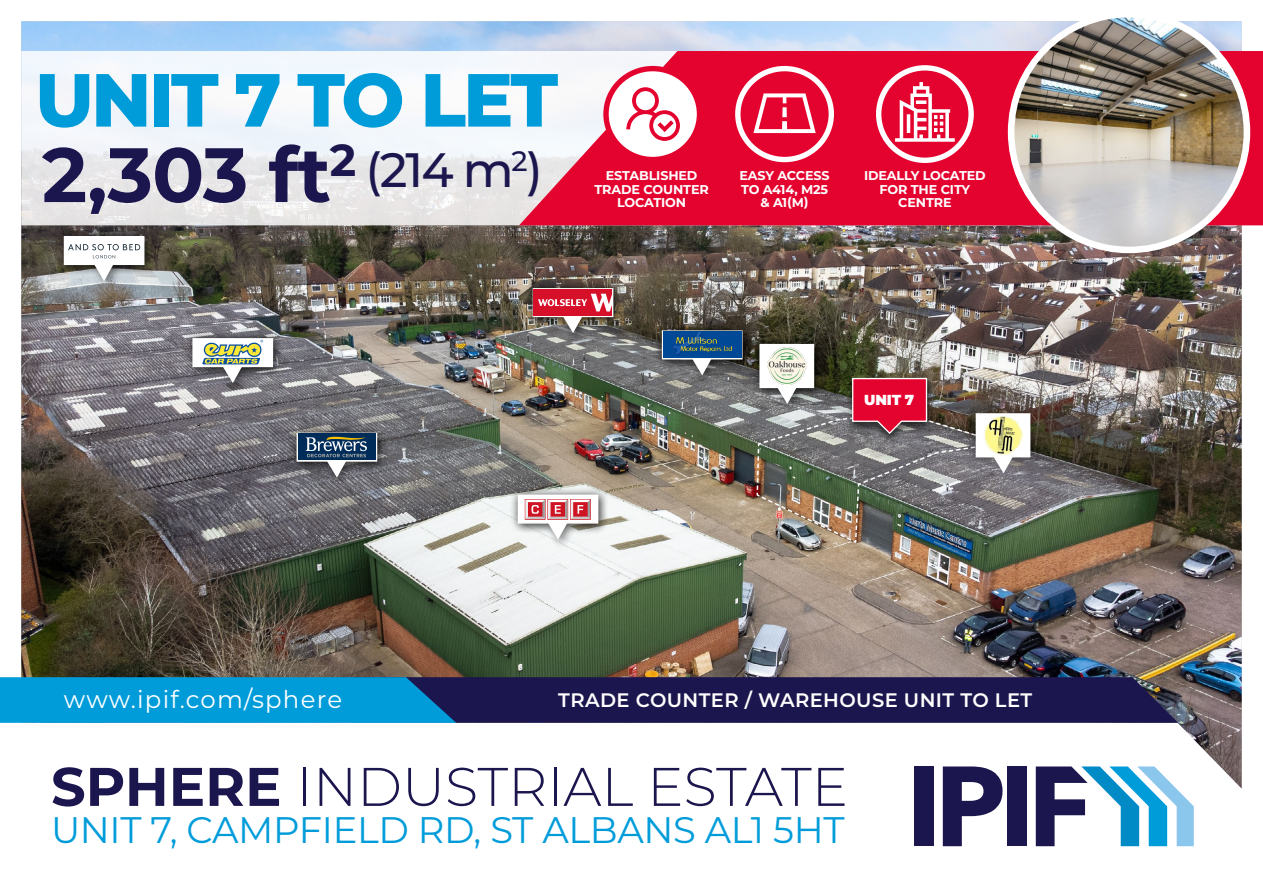
<style>
.page{position:relative;width:1263px;height:893px;background:#fff}
.page>*{position:absolute;margin:0;border:0;box-sizing:border-box;transform-origin:0 0}
.t1{font:700 76.8px "Montserrat";color:#1c164e}
.t2{font:800 75px "Montserrat";letter-spacing:-.04em;color:#009cda}
.t3{font:300 54.3px "Montserrat";color:#1c164e}
.t4{font:36.9px "Montserrat";letter-spacing:-.01em;color:#009cda}
.t5{font:24.45px "Montserrat";letter-spacing:.05em;color:#fff}
.t6{font:600 19.5px "Montserrat";letter-spacing:.02em;color:#fff}
.t7{font:900 14.55px "Montserrat";color:#fff}
.t8{font:700 12.75px/13.5px "Montserrat";letter-spacing:-.01em;color:#fff;text-align:center}
.s1{font-weight:700}
</style>
<div class="page">
<img style="left:21px;top:21px;width:1221px;height:702px">
<svg style="left:21px;top:51px;width:498px;height:174px;fill:#f1f5fa"></svg>
<svg style="left:519px;top:51px;width:744px;height:174px;fill:#e4032e"></svg>
<svg style="left:606px;top:69px;width:93px;height:91px"></svg>
<div style="left:603px;top:66px;width:99px;height:96px;border:5px solid #e4032e;border-radius:50%"></div>
<svg style="left:738px;top:69px;width:93px;height:91px;background:#e72147"></svg>
<div style="left:735px;top:66px;width:99px;height:96px;border:5px solid #fff;border-radius:50%"></div>
<svg style="left:879px;top:68px;width:92px;height:92px;background:#e82c50"></svg>
<div style="left:876px;top:65px;width:98px;height:98px;border:5px solid #fff;border-radius:50%"></div>
<img style="left:1011px;top:14px;width:236px;height:236px;border-radius:118px">
<div style="left:1008px;top:11px;width:242px;height:242px;border:7px solid #fff;border-radius:50%"></div>
<svg style="left:753px;top:93px;width:63px;height:40px"></svg>
<svg style="left:626px;top:87px;width:54px;height:54px"></svg>
<svg style="left:895px;top:82px;width:60px;height:60px"></svg>
<svg style="left:0;top:677px;width:1178px;height:46px;background:#144881"></svg>
<svg style="left:933px;top:723px;width:309px;height:124px"></svg>
<div style="left:914px;top:766px;width:19px;height:80px;background:#1c164e"></div>
<div style="left:1007px;top:766px;width:19px;height:80px;background:#1c164e"></div>
<svg style="left:943px;top:766px;width:59px;height:80px"></svg>
<svg style="left:1036px;top:766px;width:158px;height:80px"></svg>
<div style="left:528px;top:283px;width:96px;height:60px;background:#000;opacity:.5"></div>
<div style="left:524px;top:279px;width:98px;height:47px;background:#000;opacity:.5"></div>
<svg style="left:532px;top:287px;width:82px;height:46px;background:#b75a63"></svg>
<div style="left:292px;top:427px;width:96px;height:61px;background:#000;opacity:.5"></div>
<div style="left:287px;top:423px;width:99px;height:48px;background:#000;opacity:.5"></div>
<svg style="left:296px;top:432px;width:82px;height:46px;background:#526577"></svg>
<div style="left:513px;top:489px;width:96px;height:61px;background:#000;opacity:.5"></div>
<div style="left:509px;top:485px;width:98px;height:48px;background:#000;opacity:.5"></div>
<svg style="left:517px;top:494px;width:82px;height:45px"></svg>
<div style="left:187px;top:333px;width:97px;height:60px;background:#000;opacity:.5"></div>
<div style="left:183px;top:329px;width:99px;height:47px;background:#000;opacity:.5"></div>
<svg style="left:192px;top:337px;width:82px;height:46px"></svg>
<div style="left:59px;top:231px;width:96px;height:60px;background:#000;opacity:.5"></div>
<div style="left:55px;top:227px;width:99px;height:47px;background:#000;opacity:.5"></div>
<svg style="left:63px;top:235px;width:82px;height:46px"></svg>
<div style="left:964px;top:401px;width:78px;height:68px;background:#000;opacity:.5"></div>
<div style="left:748px;top:332px;width:78px;height:68px;background:#000;opacity:.5"></div>
<img style="left:756px;top:343px;width:275px;height:201px">
<img style="left:767px;top:348px;width:39px;height:36px">
<div style="left:657px;top:325px;width:96px;height:60px;background:#000;opacity:.5"></div>
<div style="left:653px;top:321px;width:98px;height:48px;background:#000;opacity:.5"></div>
<svg style="left:661px;top:330px;width:82px;height:45px"></svg>
<div style="left:663px;top:332px;width:78px;height:26px;background:#004996"></div>
<img style="left:672px;top:333px;width:60px;height:22px">
<h2 class="t2" style="left:35px;top:45px;width:524px">UNIT 7 TO LET</h2>
<h1 class="t1" style="left:42px;top:119px;width:502px">2,303 ft<sup>2</sup> <sup>(214</sup> <sup>m</sup><sup>2</sup><sup>)</sup></h1>
<p class="t8" style="left:594px;top:168px;width:116px">ESTABLISHED<br>TRADE COUNTER<br>LOCATION</p>
<p class="t8" style="left:739px;top:168px;width:92px">EASY ACCESS<br>TO A414, M25 &amp; A1(M)</p>
<p class="t8" style="left:864px;top:168px;width:123px">IDEALLY LOCATED<br>FOR THE CITY<br>CENTRE</p>
<p class="t7" style="left:864px;top:389px;width:52px">UNIT 7</p>
<h3 class="t5" style="left:64px;top:682px;width:280px">www.ipif.com/sphere</h3>
<h3 class="t6" style="left:558px;top:686px;width:475px">TRADE COUNTER / WAREHOUSE UNIT TO LET</h3>
<h3 class="t3" style="left:51px;top:750px;width:798px"><span class="s1">SPHERE</span> INDUSTRIAL ESTATE</h3>
<h3 class="t4" style="left:51px;top:805px;width:795px">UNIT 7, CAMPFIELD RD, ST ALBANS AL1 5HT</h3>
</div>
